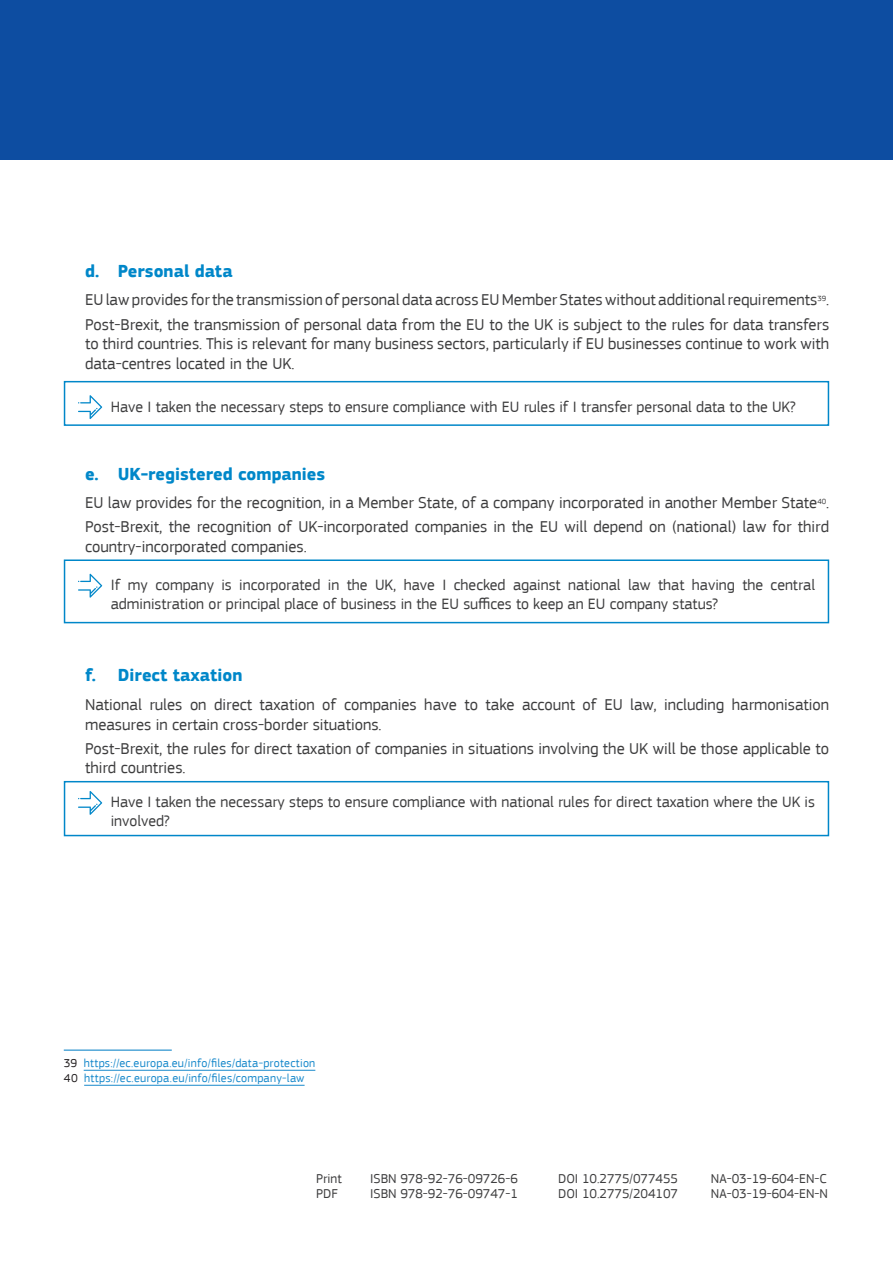
<style>
.page{position:relative;width:893px;height:1263px;background:#fff}
.page>*{position:absolute;margin:0;border:0;box-sizing:border-box;transform-origin:0 0}
.MainTitle{font:700 18px "EC Square Sans Pro";color:#0087c9}
.MainTitle-2{font:16.5px/19.8px "EC Square Sans Pro";color:#3e3e3f}
.Body_Text{font:15.75px/18.9px "EC Square Sans Pro";color:#3e3e3f}
.MainTitle-3{font:13.5px "EC Square Sans Pro";color:#3e3e3f}
.t1{font:12px "EC Square Sans Pro";letter-spacing:.02em;color:#1889cb}
.s1{color:#231f20}
</style>
<div class="page">
<svg style="left:78px;top:395px;width:24px;height:24px"></svg>
<div style="left:64px;top:381px;width:765px;height:45px;border:2px solid #0087c9"></div>
<svg style="left:78px;top:574px;width:24px;height:24px"></svg>
<div style="left:64px;top:559px;width:765px;height:64px;border:2px solid #0087c9"></div>
<svg style="left:78px;top:791px;width:24px;height:24px"></svg>
<div style="left:64px;top:781px;width:765px;height:55px;border:2px solid #0087c9"></div>
<hr style="left:64px;top:1049px;width:108px;height:2px;background:#1889cb">
<hr style="left:84px;top:1070px;width:231px;height:1px;background:#1889cb">
<hr style="left:84px;top:1085px;width:221px;height:1px;background:#1889cb">
<div style="left:0;top:0;width:893px;height:160px;background:#0d4da1"></div>
<p class="MainTitle" style="left:85px;top:260px;width:149px">d. Personal data</p>
<p class="MainTitle-2" style="left:85px;top:290px;width:746px">EU law provides for the transmission of personal data across EU Member States without additional requirements<sup>39</sup>.</p>
<p class="MainTitle-2" style="left:85px;top:314px;width:746px;text-align:justify">Post-Brexit, the transmission of personal data from the EU to the UK is subject to the rules for data transfers to third countries. This is relevant for many business sectors, particularly if EU businesses continue to work with data-centres located in the UK.</p>
<p class="Body_Text" style="left:111px;top:397px;width:687px">Have I taken the necessary steps to ensure compliance with EU rules if I transfer personal data to the UK?</p>
<p class="MainTitle" style="left:85px;top:463px;width:242px">e. UK-registered companies</p>
<p class="MainTitle-2" style="left:85px;top:493px;width:746px">EU law provides for the recognition, in a Member State, of a company incorporated in another Member State<sup>40</sup>.</p>
<p class="MainTitle-2" style="left:85px;top:517px;width:746px">Post-Brexit, the recognition of UK-incorporated companies in the EU will depend on (national) law for third country-incorporated companies.</p>
<p class="Body_Text" style="left:111px;top:576px;width:706px">If my company is incorporated in the UK, have I checked against national law that having the central administration or principal place of business in the EU suffices to keep an EU company status?</p>
<p class="MainTitle" style="left:85px;top:665px;width:159px">f. Direct taxation</p>
<p class="MainTitle-2" style="left:85px;top:694px;width:746px">National rules on direct taxation of companies have to take account of EU law, including harmonisation measures in certain cross-border situations.</p>
<p class="MainTitle-2" style="left:85px;top:738px;width:745px">Post-Brexit, the rules for direct taxation of companies in situations involving the UK will be those applicable to third countries.</p>
<p class="Body_Text" style="left:111px;top:793px;width:706px">Have I taken the necessary steps to ensure compliance with national rules for direct taxation where the UK is involved?</p>
<p class="t1" style="left:64px;top:1056px;width:253px"><span class="s1">39</span> https://ec.europa.eu/info/files/data-protection</p>
<p class="t1" style="left:64px;top:1071px;width:242px"><span class="s1">40</span> https://ec.europa.eu/info/files/company-law</p>
<p class="MainTitle-3" style="left:316px;top:1170px;width:27px">Print</p>
<p class="MainTitle-3" style="left:370px;top:1170px;width:149px">ISBN 978-92-76-09726-6</p>
<p class="MainTitle-3" style="left:558px;top:1170px;width:122px">DOI 10.2775/077455</p>
<p class="MainTitle-3" style="left:711px;top:1170px;width:117px">NA-03-19-604-EN-C</p>
<p class="MainTitle-3" style="left:316px;top:1185px;width:23px">PDF</p>
<p class="MainTitle-3" style="left:370px;top:1185px;width:149px">ISBN 978-92-76-09747-1</p>
<p class="MainTitle-3" style="left:558px;top:1185px;width:122px">DOI 10.2775/204107</p>
<p class="MainTitle-3" style="left:711px;top:1185px;width:119px">NA-03-19-604-EN-N</p>
</div>
